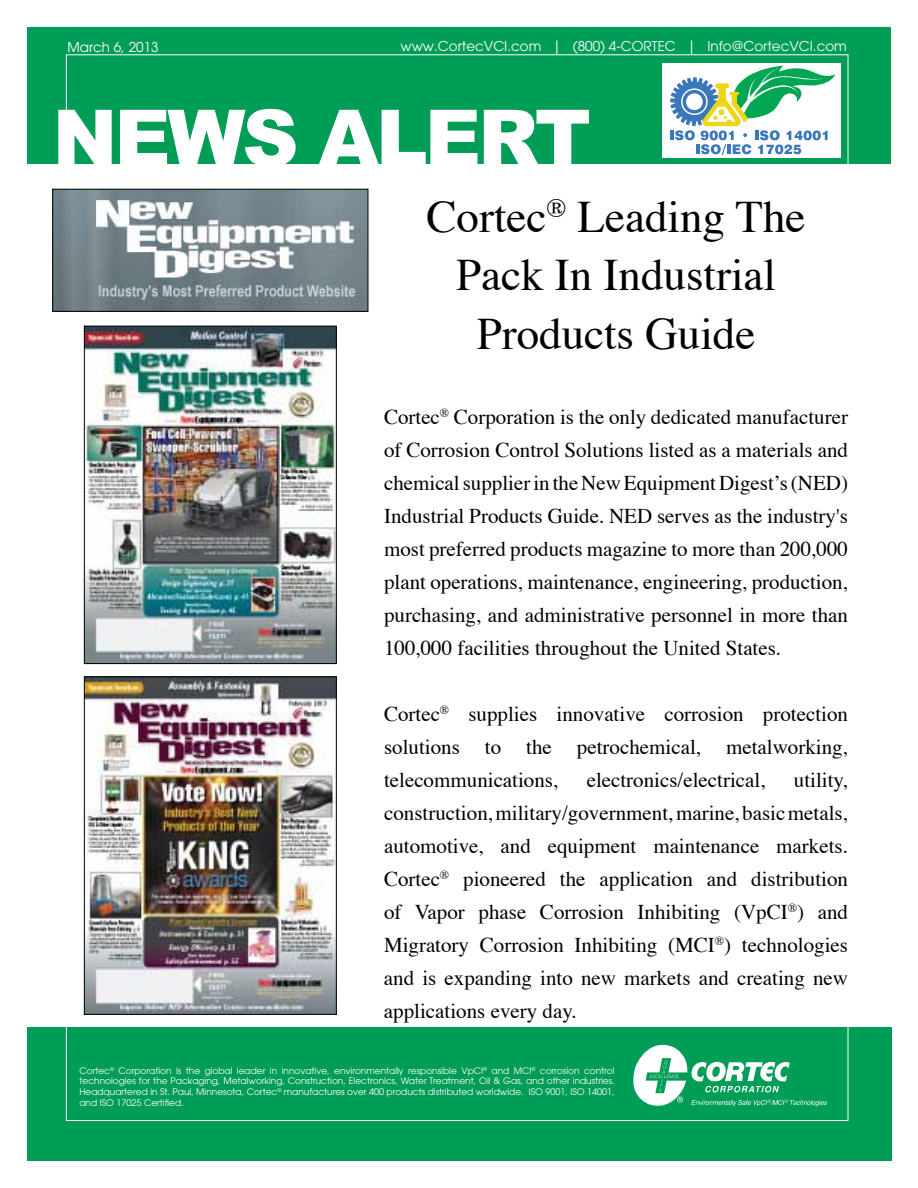
<style>
.page{position:relative;width:918px;height:1188px;background:#fff}
.page>*{position:absolute;margin:0;border:0;box-sizing:border-box;transform-origin:0 0}
.t1{font:900 78px "Arial";letter-spacing:-.04em;color:#fff}
.t2{font:45px/58.5px "Times";color:#000;text-align:center}
.t3{font:21px/33px "Times";color:#000;text-align:justify}
.t4{font:13.5px "Avant Garde";color:#fff}
.t5{font:9px/10.8px "Avant Garde";color:#fff;text-align:justify}
</style>
<div class="page">
<div style="left:27px;top:27px;width:864px;height:137px;background:#009d57"></div>
<div style="left:28px;top:1028px;width:864px;height:133px;background:#009d57"></div>
<svg style="left:633px;top:1044px;width:194px;height:63px"></svg>
<div style="left:662px;top:63px;width:179px;height:94px;background:#fff"></div>
<svg style="left:670px;top:65px;width:165px;height:89px"></svg>
<img style="left:54px;top:191px;width:312px;height:119px">
<div style="left:52px;top:189px;width:316px;height:123px;border:1px solid #000"></div>
<img style="left:86px;top:328px;width:249px;height:334px">
<div style="left:84px;top:326px;width:253px;height:338px;border:1px solid #000"></div>
<img style="left:86px;top:679px;width:249px;height:334px">
<div style="left:84px;top:677px;width:253px;height:338px;border:1px solid #000"></div>
<p class="t4" style="left:68px;top:39px;width:93px">March 6, 2013</p>
<p class="t4" style="left:400px;top:38px;width:448px">www.CortecVCI.com | (800) 4-CORTEC | Info@CortecVCI.com</p>
<h1 class="t1" style="left:52px;top:81px;width:540px">NEWS ALERT</h1>
<h2 class="t2" style="left:427px;top:184px;width:381px">Cortec<sup>®</sup> Leading The<br>Pack In Industrial<br>Products Guide</h2>
<p class="t3" style="left:384px;top:399px;width:466px">Cortec<sup>®</sup> Corporation is the only dedicated manufacturer of Corrosion Control Solutions listed as a materials and chemical supplier in the New Equipment Digest’s (NED)<br>Industrial Products Guide. NED serves as the industry's most preferred products magazine to more than 200,000 plant operations, maintenance, engineering, production, purchasing, and administrative personnel in more than 100,000 facilities throughout the United States.</p>
<p class="t3" style="left:384px;top:696px;width:466px">Cortec<sup>®</sup> supplies innovative corrosion protection solutions to the petrochemical, metalworking, telecommunications,</p>
<p class="t3" style="left:384px;top:762px;width:466px;text-indent:410px">utility, construction, military/government, marine, basic metals, automotive, and equipment maintenance markets.<br>Cortec<sup>®</sup> pioneered the application and distribution of Vapor phase Corrosion Inhibiting (VpCI<sup>®</sup>) and Migratory Corrosion Inhibiting (MCI<sup>®</sup>) technologies and is expanding into new markets and creating new applications every day.</p>
<p class="t3" style="left:587px;top:762px;width:181px">electronics/electrical,</p>
<p class="t5" style="left:79px;top:1065px;width:537px">Cortec<sup>®</sup> Corporation is the global leader in innovative, environmentally responsible VpCI<sup>®</sup> and MCI<sup>®</sup> corrosion control technologies for the Packaging, Metalworking, Construction, Electronics, Water Treatment, Oil &amp; Gas, and other industries.<br>Headquartered in St. Paul, Minnesota, Cortec<sup>®</sup> manufactures over 400 products distributed worldwide. ISO 9001, ISO 14001, and ISO 17025 Certified.</p>
</div>
